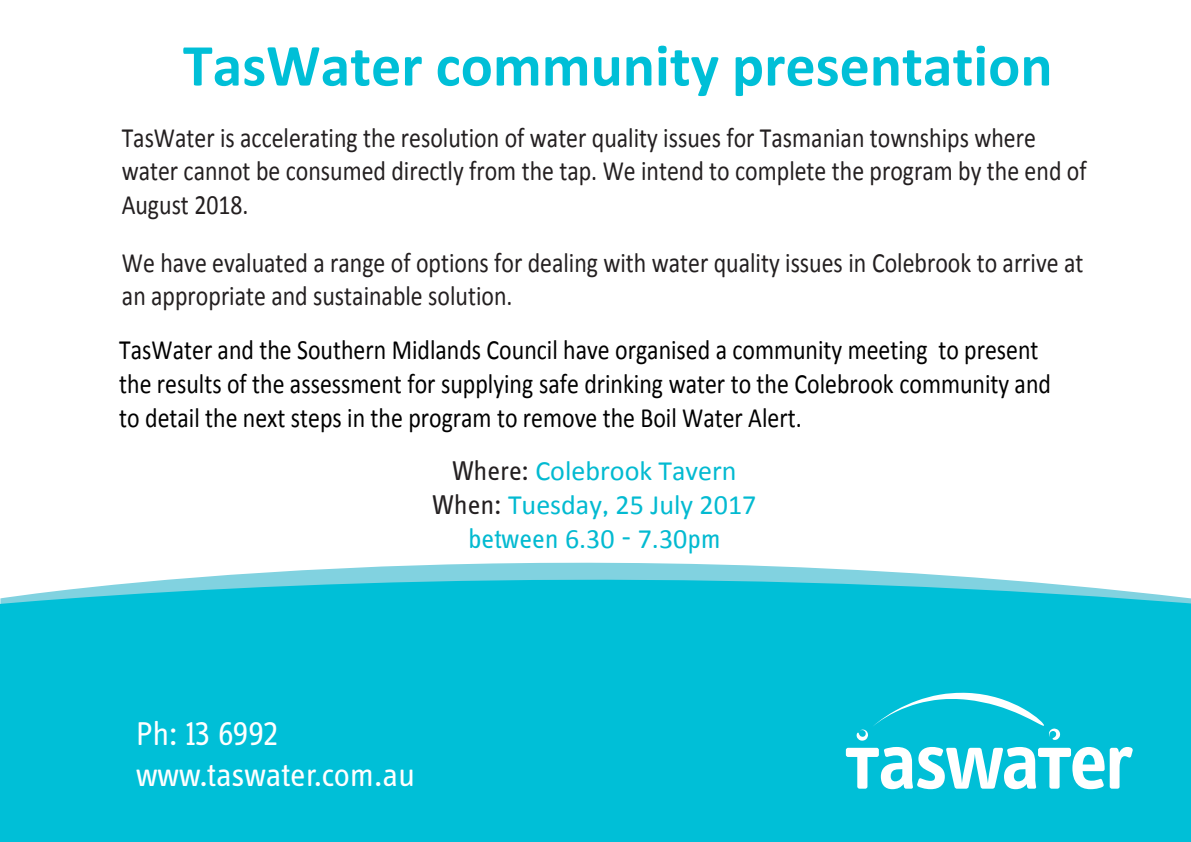
<style>
.page{position:relative;width:1191px;height:842px;background:#fff}
.page>*{position:absolute;margin:0;border:0;box-sizing:border-box;transform-origin:0 0}
.Paragraph_Style_1{font:700 60px "Calibri";color:#00bfd7}
.t1{font:34px "Info Display OT";letter-spacing:-.005em;color:#fff}
.Paragraph_Style_1-2{font:28px/33.6px "Calibri";color:#231f20;scale:.85 1}
.t2{font:28px/33.6px "Calibri";color:#000;scale:.85 1}
.Paragraph_Style_1-3{font:28px/33.8px "Calibri";color:#03bad1;text-align:center}
.s1{font-family:"Info Display OT";color:#231f20}
.s2{font-family:"Info Display OT"}
</style>
<div class="page">
<svg style="left:0;top:562px;width:1191px;height:280px;background:#13c3d9"></svg>
<div style="left:836px;top:685px;width:306px;height:132px;background:#00bfd7"></div>
<svg style="left:846px;top:747px;width:287px;height:42px"></svg>
<svg style="left:856px;top:692px;width:204px;height:49px"></svg>
<p class="Paragraph_Style_1" style="left:183px;top:27px;width:871px">TasWater community presentation</p>
<p class="Paragraph_Style_1-2" style="left:122px;top:121px;width:1136px">TasWater is accelerating the resolution of water quality issues for Tasmanian townships where water cannot be consumed directly from the tap. We intend to complete the program by the end of<br>August 2018.</p>
<p class="Paragraph_Style_1-2" style="left:122px;top:246px;width:1132px">We have evaluated a range of options for dealing with water quality issues in Colebrook to arrive at an appropriate and sustainable solution.</p>
<p class="t2" style="left:119px;top:333px;width:1097px">TasWater and the Southern Midlands Council have organised a community meeting to present the results of the assessment for supplying safe drinking water to the Colebrook community and to detail the next steps in the program to remove the Boil Water Alert.</p>
<p class="Paragraph_Style_1-3" style="left:432px;top:454px;width:325px"><span class="s1">Where:</span> Colebrook Tavern<br><span class="s1">When:</span> Tuesday<span class="s2">,</span> 25 July 2017 <span class="s2">between</span> 6.30 <span class="s2">-</span> 7.30<span class="s2">pm</span></p>
<p class="t1" style="left:136px;top:714px;width:144px">Ph: 13 6992</p>
<p class="t1" style="left:136px;top:755px;width:280px">www.taswater.com.au</p>
</div>
